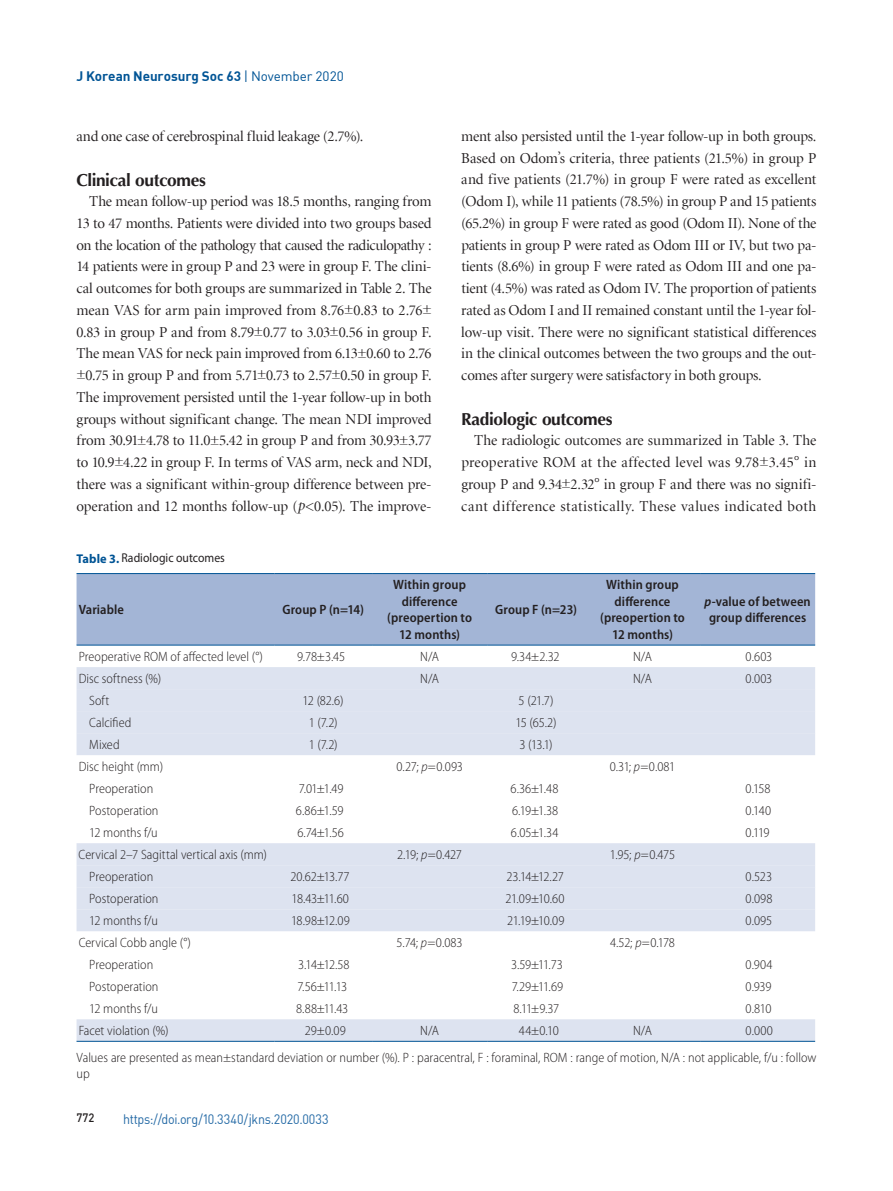
<style>
.page{position:relative;width:893px;height:1191px;background:#fff}
.page>*{position:absolute;margin:0;border:0;box-sizing:border-box;transform-origin:0 0}
.t1{font:700 17.25px "Optima";letter-spacing:-.02em;color:#231f20}
.t2{font:15px/21.8px "Minion LT Display";letter-spacing:-.005em;color:#231f20;text-align:justify}
.t3{font:300 semi-condensed 13.5px/26.7px "Myriad Pro";color:#231f20}
.t4{font:600 semi-condensed 13.5px/16.5px "Myriad Pro";letter-spacing:.01em;color:#231f20;text-align:center}
.t5{font:13.5px "DIN";letter-spacing:-.01em;color:#2369a5;scale:.93 1}
.t6{font:700 13.5px "DIN";letter-spacing:-.005em;color:#005495}
.t7{font:12.75px "Myriad Pro";letter-spacing:.005em;color:#231f20;scale:.92 1}
.t8{font:12px "Dinmed";color:#231f20;scale:.93 1}
.s1{font-weight:400}
.s2{font-family:"Minion LT";font-style:italic}
.s3{font-weight:700;color:#005495}
.s4{font-style:italic}
</style>
<div class="page">
<div style="left:77px;top:574px;width:738px;height:70px;background:#a3b5d6"></div>
<div style="left:77px;top:667px;width:738px;height:22px;background:#dde3f0"></div>
<svg style="left:77px;top:689px;width:738px;height:242px;fill:#dde3f0"></svg>
<svg style="left:77px;top:1019px;width:738px;height:22px;background:#dbe2ef"></svg>
<hr style="left:77px;top:573px;width:197px;height:1px;background:#005495">
<hr style="left:274px;top:573px;width:98px;height:1px;background:#005495">
<hr style="left:372px;top:573px;width:115px;height:1px;background:#005495">
<hr style="left:487px;top:573px;width:98px;height:1px;background:#005495">
<hr style="left:585px;top:573px;width:115px;height:1px;background:#005495">
<hr style="left:700px;top:573px;width:115px;height:1px;background:#005495">
<hr style="left:77px;top:644px;width:197px;height:1px;background:#005495">
<hr style="left:274px;top:644px;width:98px;height:1px;background:#005495">
<hr style="left:372px;top:644px;width:115px;height:1px;background:#005495">
<hr style="left:487px;top:644px;width:98px;height:1px;background:#005495">
<hr style="left:585px;top:644px;width:115px;height:1px;background:#005495">
<hr style="left:700px;top:644px;width:115px;height:1px;background:#005495">
<hr style="left:77px;top:1041px;width:197px;height:1px;background:#005495">
<hr style="left:274px;top:1041px;width:98px;height:1px;background:#005495">
<hr style="left:372px;top:1041px;width:115px;height:1px;background:#005495">
<hr style="left:487px;top:1041px;width:98px;height:1px;background:#005495">
<hr style="left:585px;top:1041px;width:115px;height:1px;background:#005495">
<hr style="left:700px;top:1041px;width:115px;height:1px;background:#005495">
<p class="t6" style="left:76px;top:68px;width:269px">J Korean Neurosurg Soc 63 <span class="s1">| November 2020</span></p>
<p class="t2" style="left:76px;top:126px;width:288px">and one case of cerebrospinal fluid leakage (2.7%).</p>
<p class="t1" style="left:76px;top:169px;width:131px">Clinical outcomes</p>
<p class="t2" style="left:76px;top:191px;width:357px;text-indent:13px">The mean follow-up period was 18.5 months, ranging from 13 to 47 months. Patients were divided into two groups based on the location of the pathology that caused the radiculopathy :<br>14 patients were in group P and 23 were in group F. The clini&shy;cal outcomes for both groups are summarized in Table 2. The mean VAS for arm pain improved from 8.76±0.83 to 2.76± 0.83 in group P and from 8.79±0.77 to 3.03±0.56 in group F.<br>The mean VAS for neck pain improved from 6.13±0.60 to 2.76 ±0.75 in group P and from 5.71±0.73 to 2.57±0.50 in group F.<br>The improvement persisted until the 1-year follow-up in both groups without significant change. The mean NDI improved from 30.91±4.78 to 11.0±5.42 in group P and from 30.93±3.77 to 10.9±4.22 in group F. In terms of VAS arm, neck and NDI, there was a significant within-group difference between pre&shy;operation and 12 months follow-up (<span class="s2">p</span>&lt;0.05). The improve-</p>
<p class="t2" style="left:461px;top:126px;width:357px">ment also persisted until the 1-year follow-up in both groups.<br>Based on Odom’s criteria, three patients (21.5%) in group P and five patients (21.7%) in group F were rated as excellent (Odom I), while 11 patients (78.5%) in group P and 15 patients (65.2%) in group F were rated as good (Odom II). None of the patients in group P were rated as Odom III or IV, but two pa&shy;tients (8.6%) in group F were rated as Odom III and one pa&shy;tient (4.5%) was rated as Odom IV. The proportion of patients rated as Odom I and II remained constant until the 1-year fol&shy;low-up visit. There were no significant statistical differences in the clinical outcomes between the two groups and the out&shy;comes after surgery were satisfactory in both groups.</p>
<p class="t1" style="left:461px;top:408px;width:153px">Radiologic outcomes</p>
<p class="t2" style="left:461px;top:430px;width:357px;text-indent:13px">The radiologic outcomes are summarized in Table 3. The preoperative ROM at the affected level was 9.78±3.45° in group P and 9.34±2.32° in group F and there was no signifi&shy;cant difference statistically. These values indicated both</p>
<p class="t7" style="left:77px;top:550px;width:163px"><span class="s3">Table 3.</span> Radiologic outcomes</p>
<p class="t4" style="left:79px;top:601px;width:47px">Variable</p>
<p class="t4" style="left:282px;top:601px;width:83px">Group P (n=14)</p>
<p class="t4" style="left:387px;top:576px;width:86px">Within group difference (preopertion to<br>12 months)</p>
<p class="t4" style="left:495px;top:601px;width:83px">Group F (n=23)</p>
<p class="t4" style="left:600px;top:576px;width:86px">Within group difference (preopertion to<br>12 months)</p>
<p class="t4" style="left:704px;top:592px;width:108px"><span class="s4">p</span>-value of between group differences</p>
<p class="t3" style="left:79px;top:642px;width:186px">Preoperative ROM of affected level (°)</p>
<p class="t3" style="left:297px;top:642px;width:49px">9.78±3.45</p>
<p class="t3" style="left:420px;top:642px;width:20px">N/A</p>
<p class="t3" style="left:511px;top:642px;width:50px">9.34±2.32</p>
<p class="t3" style="left:633px;top:642px;width:20px">N/A</p>
<p class="t3" style="left:746px;top:642px;width:28px">0.603</p>
<p class="t3" style="left:79px;top:664px;width:84px">Disc softness (%)</p>
<p class="t3" style="left:420px;top:664px;width:20px">N/A</p>
<p class="t3" style="left:633px;top:664px;width:20px">N/A</p>
<p class="t3" style="left:746px;top:664px;width:28px">0.003</p>
<p class="t3" style="left:89px;top:686px;width:21px">Soft</p>
<p class="t3" style="left:303px;top:686px;width:43px">12 (82.6)</p>
<p class="t3" style="left:519px;top:686px;width:36px">5 (21.7)</p>
<p class="t3" style="left:89px;top:708px;width:44px">Calcified</p>
<p class="t3" style="left:309px;top:708px;width:30px">1 (7.2)</p>
<p class="t3" style="left:516px;top:708px;width:42px">15 (65.2)</p>
<p class="t3" style="left:89px;top:730px;width:32px">Mixed</p>
<p class="t3" style="left:309px;top:730px;width:30px">1 (7.2)</p>
<p class="t3" style="left:519px;top:730px;width:35px">3 (13.1)</p>
<p class="t3" style="left:79px;top:752px;width:86px">Disc height (mm)</p>
<p class="t3" style="left:396px;top:752px;width:68px">0.27; <span class="s4">p</span>=0.093</p>
<p class="t3" style="left:610px;top:752px;width:67px">0.31; <span class="s4">p</span>=0.081</p>
<p class="t3" style="left:89px;top:774px;width:66px">Preoperation</p>
<p class="t3" style="left:299px;top:774px;width:46px">7.01±1.49</p>
<p class="t3" style="left:511px;top:774px;width:49px">6.36±1.48</p>
<p class="t3" style="left:746px;top:774px;width:26px">0.158</p>
<p class="t3" style="left:89px;top:797px;width:71px">Postoperation</p>
<p class="t3" style="left:296px;top:797px;width:49px">6.86±1.59</p>
<p class="t3" style="left:512px;top:797px;width:48px">6.19±1.38</p>
<p class="t3" style="left:746px;top:797px;width:27px">0.140</p>
<p class="t3" style="left:89px;top:819px;width:70px">12 months f/u</p>
<p class="t3" style="left:297px;top:819px;width:48px">6.74±1.56</p>
<p class="t3" style="left:511px;top:819px;width:49px">6.05±1.34</p>
<p class="t3" style="left:746px;top:819px;width:25px">0.119</p>
<p class="t3" style="left:79px;top:841px;width:190px">Cervical 2–7 Sagittal vertical axis (mm)</p>
<p class="t3" style="left:397px;top:841px;width:66px">2.19; <span class="s4">p</span>=0.427</p>
<p class="t3" style="left:610px;top:841px;width:67px">1.95; <span class="s4">p</span>=0.475</p>
<p class="t3" style="left:89px;top:863px;width:66px">Preoperation</p>
<p class="t3" style="left:290px;top:863px;width:61px">20.62±13.77</p>
<p class="t3" style="left:506px;top:863px;width:59px">23.14±12.27</p>
<p class="t3" style="left:746px;top:863px;width:28px">0.523</p>
<p class="t3" style="left:89px;top:885px;width:71px">Postoperation</p>
<p class="t3" style="left:292px;top:885px;width:59px">18.43±11.60</p>
<p class="t3" style="left:505px;top:885px;width:61px">21.09±10.60</p>
<p class="t3" style="left:746px;top:885px;width:28px">0.098</p>
<p class="t3" style="left:89px;top:907px;width:70px">12 months f/u</p>
<p class="t3" style="left:291px;top:907px;width:60px">18.98±12.09</p>
<p class="t3" style="left:507px;top:907px;width:59px">21.19±10.09</p>
<p class="t3" style="left:746px;top:907px;width:28px">0.095</p>
<p class="t3" style="left:79px;top:929px;width:114px">Cervical Cobb angle (°)</p>
<p class="t3" style="left:397px;top:929px;width:68px">5.74; <span class="s4">p</span>=0.083</p>
<p class="t3" style="left:610px;top:929px;width:67px">4.52; <span class="s4">p</span>=0.178</p>
<p class="t3" style="left:89px;top:951px;width:66px">Preoperation</p>
<p class="t3" style="left:298px;top:951px;width:53px">3.14±12.58</p>
<p class="t3" style="left:511px;top:951px;width:53px">3.59±11.73</p>
<p class="t3" style="left:746px;top:951px;width:28px">0.904</p>
<p class="t3" style="left:89px;top:973px;width:71px">Postoperation</p>
<p class="t3" style="left:297px;top:973px;width:51px">7.56±11.13</p>
<p class="t3" style="left:512px;top:973px;width:53px">7.29±11.69</p>
<p class="t3" style="left:746px;top:973px;width:27px">0.939</p>
<p class="t3" style="left:89px;top:995px;width:70px">12 months f/u</p>
<p class="t3" style="left:296px;top:995px;width:54px">8.88±11.43</p>
<p class="t3" style="left:513px;top:995px;width:47px">8.11±9.37</p>
<p class="t3" style="left:746px;top:995px;width:27px">0.810</p>
<p class="t3" style="left:79px;top:1017px;width:91px">Facet violation (%)</p>
<p class="t3" style="left:305px;top:1017px;width:43px">29±0.09</p>
<p class="t3" style="left:420px;top:1017px;width:20px">N/A</p>
<p class="t3" style="left:519px;top:1017px;width:41px">44±0.10</p>
<p class="t3" style="left:633px;top:1017px;width:20px">N/A</p>
<p class="t3" style="left:77px;top:1017px;width:741px;text-indent:669px">0.000<br>Values are presented as mean±standard deviation or number (%). P : paracentral, F : foraminal, ROM : range of motion, N/A : not applicable, f/u : follow</p>
<p class="t3" style="left:77px;top:1060px;width:15px">up</p>
<p class="t8" style="left:77px;top:1109px;width:21px">772</p>
<p class="t5" style="left:123px;top:1110px;width:223px">https://doi.org/10.3340/jkns.2020.0033</p>
</div>
